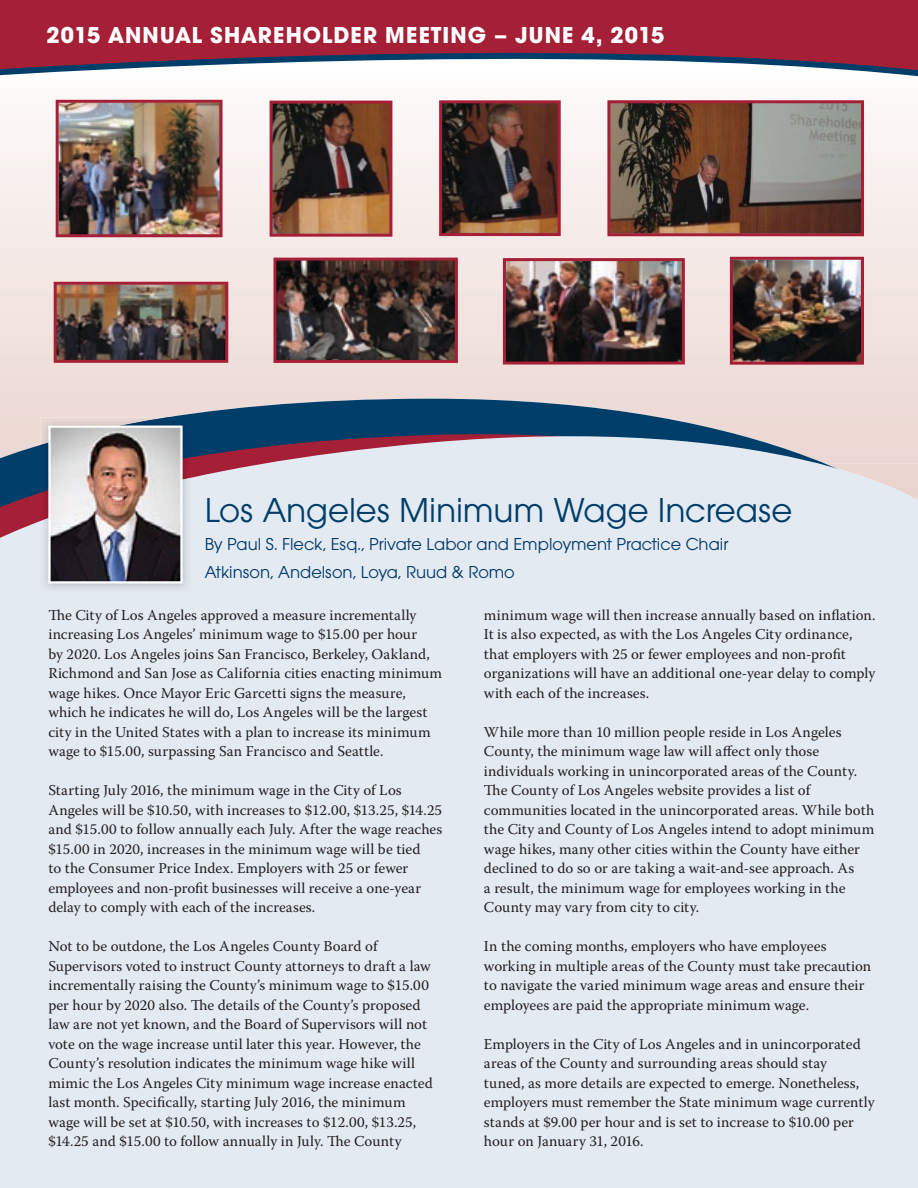
<style>
.page{position:relative;width:918px;height:1188px;background:#fff}
.page>*{position:absolute;margin:0;border:0;box-sizing:border-box;transform-origin:0 0}
.t1{font:36px "Avant Garde Gothic Itc T";letter-spacing:-.005em;color:#003e6a}
.t2{font:700 24px "Avant Garde Gothic Itc T";letter-spacing:.045em;color:#fff}
.t3{font:18px/28.3px "Avant Garde Gothic Itc T";color:#003768}
.t4{font:15px/19.5px "Warnock Pro";letter-spacing:.005em;color:#231f20}
</style>
<div class="page">
<svg style="left:0;top:76px;width:918px;height:323px"></svg>
<svg style="left:0;top:70px;width:918px;height:6px"></svg>
<svg style="left:0;top:0;width:918px;height:70px;background:#9f344b"></svg>
<img style="left:56px;top:100px;width:167px;height:137px">
<img style="left:270px;top:101px;width:122px;height:136px">
<img style="left:439px;top:100px;width:122px;height:136px">
<svg style="left:607px;top:100px;width:257px;height:136px;background:#6f574d"></svg>
<img style="left:54px;top:282px;width:174px;height:81px">
<img style="left:273px;top:258px;width:185px;height:105px">
<img style="left:503px;top:258px;width:182px;height:107px">
<img style="left:730px;top:257px;width:134px;height:108px">
<svg style="left:0;top:399px;width:918px;height:13px;background:#a2a9b5"></svg>
<div style="left:0;top:412px;width:918px;height:776px;background:#e3eaf2"></div>
<img style="left:40px;top:417px;width:151px;height:40px">
<img style="left:40px;top:457px;width:151px;height:21px">
<img style="left:40px;top:478px;width:151px;height:114px">
<img style="left:48px;top:426px;width:135px;height:158px">
<svg style="left:49px;top:609px;width:16px;height:11px"></svg>
<svg style="left:191px;top:999px;width:16px;height:11px"></svg>
<svg style="left:328px;top:1135px;width:16px;height:11px"></svg>
<svg style="left:485px;top:784px;width:15px;height:11px"></svg>
<h2 class="t2" style="left:46px;top:20px;width:619px">2015 ANNUAL SHAREHOLDER MEETING – JUNE 4, 2015</h2>
<h1 class="t1" style="left:205px;top:489px;width:589px">Los Angeles Minimum Wage Increase</h1>
<p class="t3" style="left:205px;top:529px;width:525px">By Paul S. Fleck, Esq., Private Labor and Employment Practice Chair<br>Atkinson, Andelson, Loya, Ruud &amp; Romo</p>
<p class="t4" style="left:48px;top:605px;width:395px;text-indent:17px">e City of Los Angeles approved a measure incrementally increasing Los Angeles’ minimum wage to $15.00 per hour<br>by 2020. Los Angeles joins San Francisco, Berkeley, Oakland, Richmond and San Jose as California cities enacting minimum wage hikes. Once Mayor Eric Garcetti signs the measure, which he indicates he will do, Los Angeles will be the largest city in the United States with a plan to increase its minimum wage to $15.00, surpassing San Francisco and Seattle.</p>
<p class="t4" style="left:48px;top:780px;width:395px">Starting July 2016, the minimum wage in the City of Los Angeles will be $10.50, with increases to $12.00, $13.25, $14.25 and $15.00 to follow annually each July. After the wage reaches $15.00 in 2020, increases in the minimum wage will be tied<br>to the Consumer Price Index. Employers with 25 or fewer employees and non-profit businesses will receive a one-year delay to comply with each of the increases.</p>
<p class="t4" style="left:48px;top:936px;width:384px">Not to be outdone, the Los Angeles County Board of Supervisors voted to instruct County attorneys to draft a law incrementally raising the County’s minimum wage to $15.00 per hour by 2020 also.</p>
<p class="t4" style="left:48px;top:995px;width:386px;text-indent:159px">e details of the County’s proposed law are not yet known, and the Board of Supervisors will not vote on the wage increase until later this year. However, the County’s resolution indicates the minimum wage hike will mimic the Los Angeles City minimum wage increase enacted last month. Specifically, starting July 2016, the minimum wage will be set at $10.50, with increases to $12.00, $13.25, $14.25 and $15.00 to follow annually in July.</p>
<p class="t4" style="left:344px;top:1131px;width:59px">e County</p>
<p class="t4" style="left:484px;top:605px;width:393px">minimum wage will then increase annually based on inflation.<br>It is also expected, as with the Los Angeles City ordinance, that employers with 25 or fewer employees and non-profit organizations will have an additional one-year delay to comply with each of the increases.</p>
<p class="t4" style="left:484px;top:722px;width:359px">While more than 10 million people reside in Los Angeles</p>
<p class="t4" style="left:484px;top:741px;width:337px">County, the minimum wage law will affect only those</p>
<p class="t4" style="left:484px;top:761px;width:375px">individuals working in unincorporated areas of the County.</p>
<p class="t4" style="left:501px;top:780px;width:311px">e County of Los Angeles website provides a list of</p>
<p class="t4" style="left:484px;top:800px;width:392px">communities located in the unincorporated areas. While both</p>
<p class="t4" style="left:484px;top:819px;width:392px">the City and County of Los Angeles intend to adopt minimum</p>
<p class="t4" style="left:484px;top:839px;width:377px">wage hikes, many other cities within the County have either</p>
<p class="t4" style="left:484px;top:858px;width:372px">declined to do so or are taking a wait-and-see approach. As</p>
<p class="t4" style="left:484px;top:878px;width:363px">a result, the minimum wage for employees working in the</p>
<p class="t4" style="left:484px;top:897px;width:217px">County may vary from city to city.</p>
<p class="t4" style="left:484px;top:936px;width:389px">In the coming months, employers who have employees working in multiple areas of the County must take precaution to navigate the varied minimum wage areas and ensure their employees are paid the appropriate minimum wage.</p>
<p class="t4" style="left:484px;top:1034px;width:392px">Employers in the City of Los Angeles and in unincorporated areas of the County and surrounding areas should stay<br>tuned, as more details are expected to emerge. Nonetheless, employers must remember the State minimum wage currently stands at $9.00 per hour and is set to increase to $10.00 per hour on January 31, 2016.</p>
</div>
